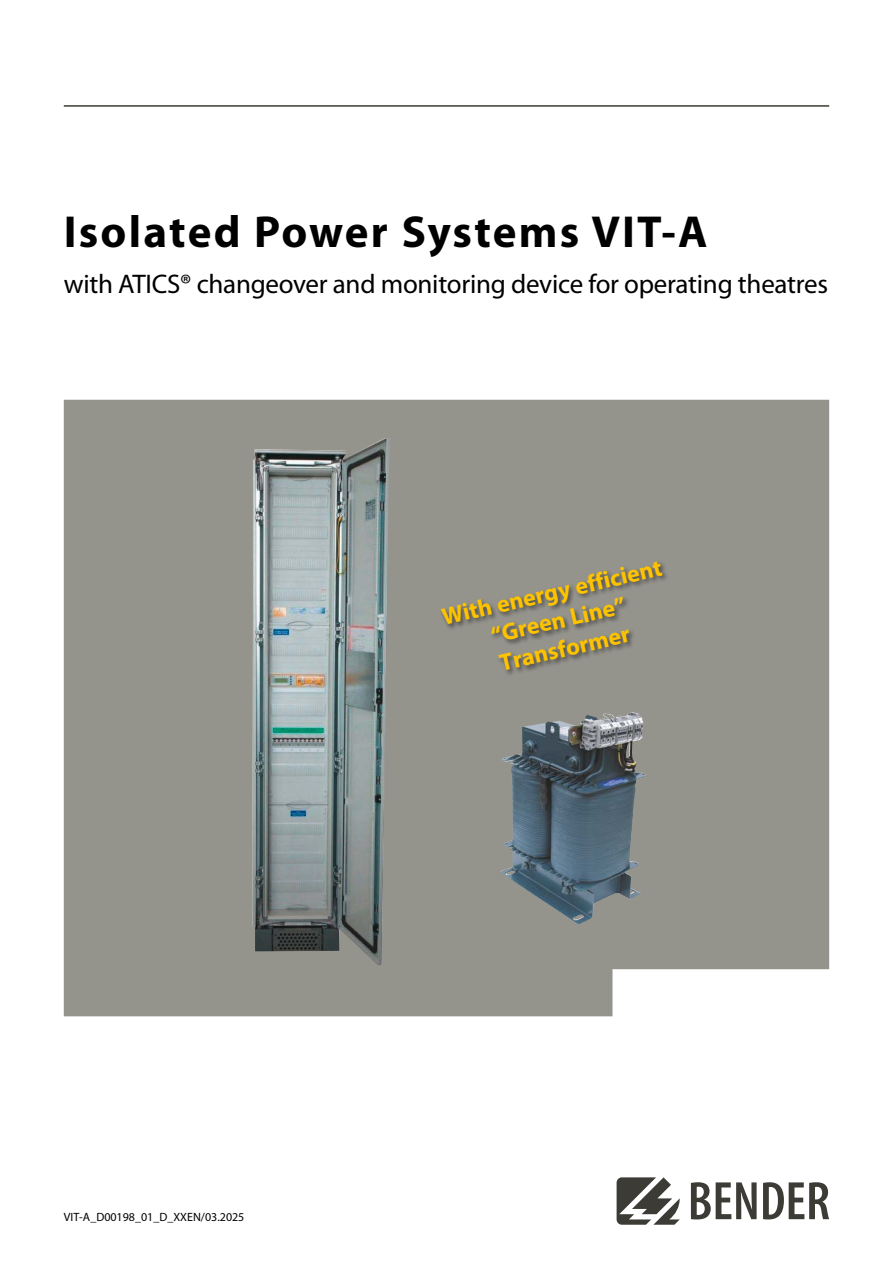
<style>
.page{position:relative;width:893px;height:1263px;background:#fff}
.page>*{position:absolute;margin:0;border:0;box-sizing:border-box;transform-origin:0 0}
.t1{font:700 45px "Myriad Pro";letter-spacing:.05em;color:#000}
.t2{font:27px "Myriad Pro";letter-spacing:-.01em;color:#000}
.t3{font:700 24px/28.8px "Myriad Pro";color:#fdc300;text-align:center}
.t4{font:12px "Myriad Pro";color:#000}
</style>
<div class="page">
<div style="left:64px;top:400px;width:765px;height:616px;background:#94938c"></div>
<hr style="left:64px;top:105px;width:765px;height:2px;background:#3c3b35">
<svg style="left:617px;top:1177px;width:212px;height:48px"></svg>
<img style="left:501px;top:712px;width:131px;height:92px">
<div style="left:439px;top:560px;width:230px;height:117px;background:#000;opacity:.5"></div>
<img style="left:252px;top:438px;width:137px;height:527px">
<h1 class="t1" style="left:64px;top:206px;width:645px">Isolated Power Systems VIT-A</h1>
<p class="t2" style="left:64px;top:270px;width:766px">with ATICS® changeover and monitoring device for operating theatres</p>
<p class="t3" style="left:439px;top:604px;width:227px;rotate:-13deg">With energy efficient “Green Line”<br>Transformer</p>
<p class="t4" style="left:64px;top:1210px;width:182px">VIT-A_D00198_01_D_XXEN/03.2025</p>
</div>
